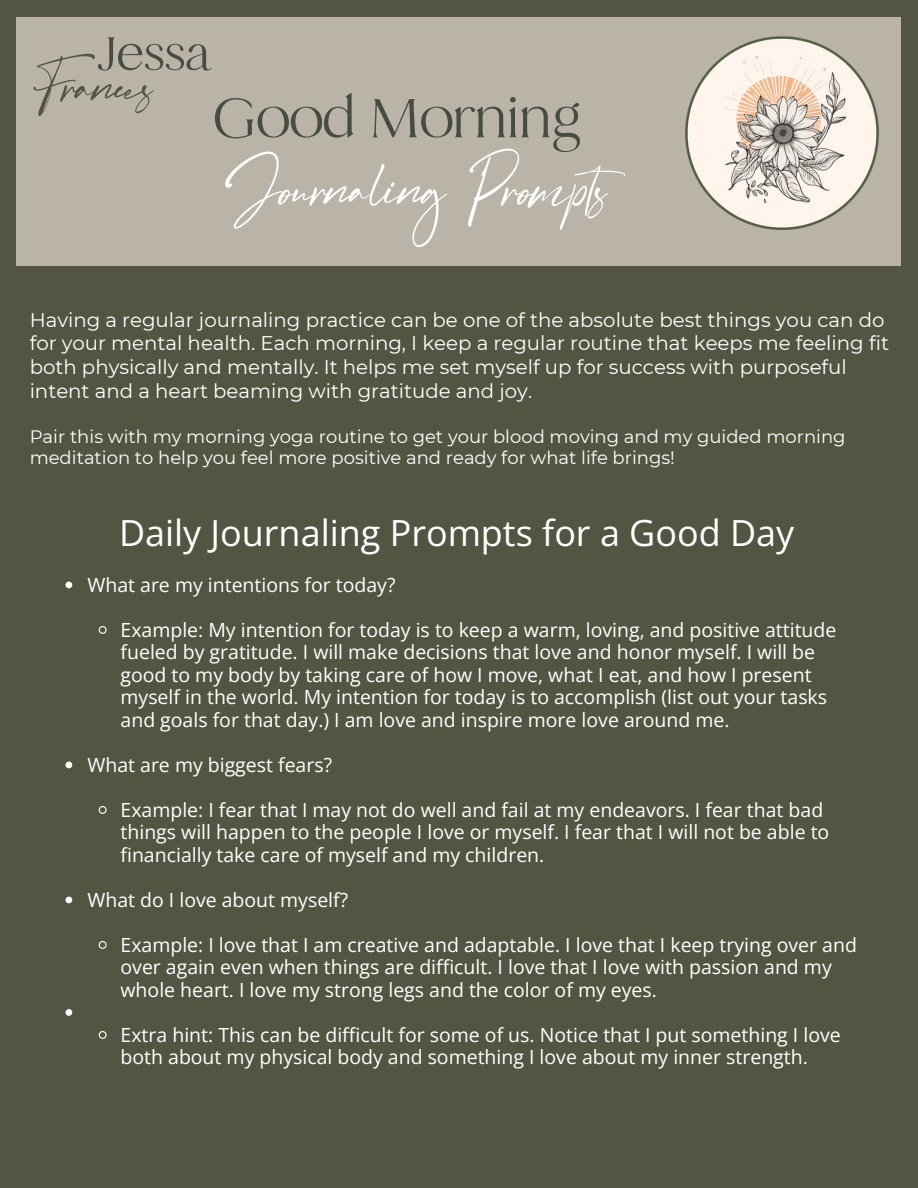
<style>
.page{position:relative;width:918px;height:1188px;background:#525541}
.page>*{position:absolute;margin:0;border:0;box-sizing:border-box;transform-origin:0 0}
.t1{font:70.5px "Luscious Lifestyles Script";color:#fff}
.t2{font:63.75px "Luscious Lifestyles Script";color:#525541}
.t3{font:63px "Harlow Duo Serif";color:#454d40}
.t4{font:54px "Harlow Duo Serif";color:#454d40}
.t5{font:36px "Open Sans";color:#fff}
.t6{font:19.8px/23.7px "Montserrat";color:#fff}
.t7{font:19.5px/22.5px "Open Sans";color:#fff}
.t8{font:18px/21.3px "Montserrat";color:#fff}
</style>
<div class="page">
<div style="left:17px;top:17px;width:884px;height:249px;background:#bab4a8"></div>
<img style="left:685px;top:36px;width:194px;height:194px">
<svg style="left:66px;top:582px;width:6px;height:6px"></svg>
<svg style="left:98px;top:626px;width:9px;height:8px"></svg>
<svg style="left:66px;top:762px;width:6px;height:6px"></svg>
<svg style="left:98px;top:806px;width:9px;height:8px"></svg>
<svg style="left:66px;top:897px;width:6px;height:6px"></svg>
<svg style="left:98px;top:941px;width:9px;height:8px"></svg>
<svg style="left:66px;top:1009px;width:6px;height:7px"></svg>
<svg style="left:98px;top:1031px;width:9px;height:8px"></svg>
<p class="t4" style="left:95px;top:21px;width:117px">Jessa</p>
<p class="t2" style="left:27px;top:50px;width:127px">Frances</p>
<p class="t3" style="left:211px;top:80px;width:372px">Good Morning</p>
<p class="t1" style="left:218px;top:149px;width:424px">Journaling Prompts</p>
<p class="t6" style="left:30px;top:308px;width:861px">Having a regular journaling practice can be one of the absolute best things you can do for your mental health. Each morning, I keep a regular routine that keeps me feeling fit both physically and mentally. It helps me set myself up for success with purposeful intent and a heart beaming with gratitude and joy.</p>
<p class="t8" style="left:30px;top:426px;width:817px">Pair this with my morning yoga routine to get your blood moving and my guided morning meditation to help you feel more positive and ready for what life brings!</p>
<p class="t5" style="left:119px;top:507px;width:677px">Daily Journaling Prompts for a Good Day</p>
<p class="t7" style="left:87px;top:573px;width:310px">What are my intentions for today?</p>
<p class="t7" style="left:121px;top:618px;width:717px">Example: My intention for today is to keep a warm, loving, and positive attitude fueled by gratitude. I will make decisions that love and honor myself. I will be good to my body by taking care of how I move, what I eat, and how I present myself in the world. My intention for today is to accomplish (list out your tasks and goals for that day.) I am love and inspire more love around me.</p>
<p class="t7" style="left:87px;top:753px;width:246px">What are my biggest fears?</p>
<p class="t7" style="left:121px;top:798px;width:710px">Example: I fear that I may not do well and fail at my endeavors. I fear that bad things will happen to the people I love or myself. I fear that I will not be able to financially take care of myself and my children.</p>
<p class="t7" style="left:87px;top:888px;width:262px">What do I love about myself?</p>
<p class="t7" style="left:121px;top:933px;width:738px">Example: I love that I am creative and adaptable. I love that I keep trying over and over again even when things are difficult. I love that I love with passion and my whole heart. I love my strong legs and the color of my eyes.</p>
<p class="t7" style="left:121px;top:1023px;width:722px">Extra hint: This can be difficult for some of us. Notice that I put something I love both about my physical body and something I love about my inner strength.</p>
</div>
